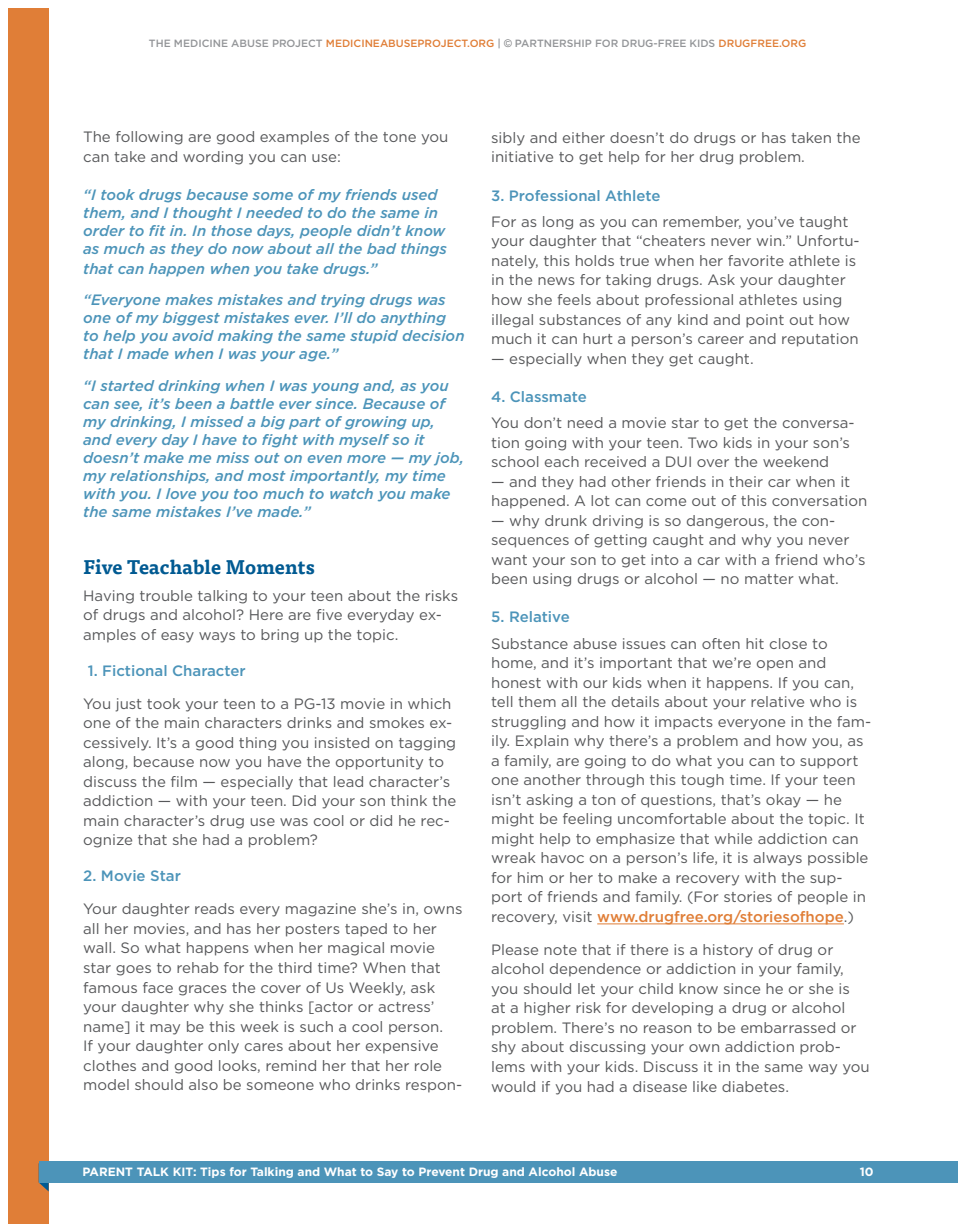
<style>
.page{position:relative;width:962px;height:1232px;background:#fff}
.page>*{position:absolute;margin:0;border:0;box-sizing:border-box;transform-origin:0 0}
.t1{font:700 19.5px "Tisa OT";color:#015a92}
.t2{font:15px/19.5px "Gotham";color:#57585a}
.t3{font:italic 500 15px/18px "Gotham";color:#4c94b9}
.t4{font:500 15px "Gotham";color:#4c94b9}
.t5{font:700 12px "Gotham";color:#fff}
.t6{font:500 10.5px "Gotham";color:#939598}
.s1{color:#e07e37}
.s2{font-family:"Arial";font-weight:400;color:#808285}
.s3{font-weight:500;color:#e07e37}
</style>
<div class="page">
<div style="left:8px;top:8px;width:41px;height:1215px;background:#e07e37"></div>
<svg style="left:39px;top:1182px;width:10px;height:9px"></svg>
<div style="left:39px;top:1160px;width:918px;height:22px;background:#4c94b9"></div>
<hr style="left:597px;top:923px;width:246px;height:1px;background:#e07e37">
<p class="t6" style="left:149px;top:37px;width:658px">THE MEDICINE ABUSE PROJECT <span class="s1">MEDICINEABUSEPROJECT.ORG</span> | <span class="s2">©</span> PARTNERSHIP FOR DRUG-FREE KIDS <span class="s1">DRUGFREE.ORG</span></p>
<p class="t2" style="left:83px;top:127px;width:366px">The following are good examples of the tone you can take and wording you can use:</p>
<p class="t3" style="left:83px;top:186px;width:365px">“I took drugs because some of my friends used them, and I thought I needed to do the same in order to fit in. In those days, people didn’t know as much as they do now about all the bad things</p>
<p class="t3" style="left:83px;top:252px;width:364px;line-height:31.5px">that can happen when you take drugs.” “Everyone makes mistakes and trying drugs was</p>
<p class="t3" style="left:83px;top:309px;width:383px">one of my biggest mistakes ever. I’ll do anything to help you avoid making the same stupid decision that I made when I was your age.”</p>
<p class="t3" style="left:83px;top:376px;width:382px">“I started drinking when I was young and, as you can see, it’s been a battle ever since. Because of my drinking, I missed a big part of growing up, and every day I have to fight with myself so it doesn’t make me miss out on even more — my job, my relationships, and most importantly, my time with you. I love you too much to watch you make the same mistakes I’ve made.”</p>
<h1 class="t1" style="left:83px;top:555px;width:233px">Five Teachable Moments</h1>
<p class="t2" style="left:83px;top:585px;width:376px">Having trouble talking to your teen about the risks of drugs and alcohol? Here are five everyday ex&shy;amples of easy ways to bring up the topic.</p>
<p class="t4" style="left:88px;top:662px;width:159px">1. Fictional Character</p>
<p class="t2" style="left:83px;top:693px;width:374px">You just took your teen to a PG-13 movie in which one of the main characters drinks and smokes ex&shy;cessively. It’s a good thing you insisted on tagging along, because now you have the opportunity to discuss the film — especially that lead character’s addiction — with your teen. Did your son think the main character’s drug use was cool or did he rec&shy;ognize that she had a problem?</p>
<p class="t4" style="left:83px;top:867px;width:99px">2. Movie Star</p>
<p class="t2" style="left:83px;top:898px;width:381px">Your daughter reads every magazine she’s in, owns all her movies, and has her posters taped to her wall. So what happens when her magical movie star goes to rehab for the third time? When that famous face graces the cover of Us Weekly, ask your daughter why she thinks [actor or actress’ name] it may be this week is such a cool person.<br>If your daughter only cares about her expensive clothes and good looks, remind her that her role model should also be someone who drinks respon-</p>
<p class="t2" style="left:491px;top:127px;width:371px">sibly and either doesn’t do drugs or has taken the initiative to get help for her drug problem.</p>
<p class="t4" style="left:491px;top:187px;width:171px">3. Professional Athlete</p>
<p class="t2" style="left:491px;top:211px;width:370px">For as long as you can remember, you’ve taught your daughter that “cheaters never win.” Unfortu&shy;nately, this holds true when her favorite athlete is in the news for taking drugs. Ask your daughter how she feels about professional athletes using illegal substances of any kind and point out how much it can hurt a person’s career and reputation</p>
<p class="t2" style="left:491px;top:348px;width:264px">— especially when they get caught.</p>
<p class="t4" style="left:491px;top:388px;width:97px">4. Classmate</p>
<p class="t2" style="left:491px;top:412px;width:365px">You don’t need a movie star to get the conversa&shy;tion going with your teen. Two kids in your son’s school each received a DUI over the weekend</p>
<p class="t2" style="left:491px;top:471px;width:377px">— and they had other friends in their car when it happened. A lot can come out of this conversation</p>
<p class="t2" style="left:491px;top:510px;width:376px">— why drunk driving is so dangerous, the con&shy;sequences of getting caught and why you never want your son to get into a car with a friend who’s been using drugs or alcohol — no matter what.</p>
<p class="t4" style="left:491px;top:608px;width:80px">5. Relative</p>
<p class="t2" style="left:491px;top:633px;width:381px">Substance abuse issues can often hit close to home, and it’s important that we’re open and honest with our kids when it happens. If you can, tell them all the details about your relative who is struggling and how it impacts everyone in the fam&shy;ily. Explain why there’s a problem and how you, as a family, are going to do what you can to support one another through this tough time. If your teen isn’t asking a ton of questions, that’s okay — he might be feeling uncomfortable about the topic. It might help to emphasize that while addiction can wreak havoc on a person’s life, it is always possible for him or her to make a recovery with the sup&shy;port of friends and family. (For stories of people in recovery, visit <span class="s3">www.drugfree.org/storiesofhope</span>.)</p>
<p class="t2" style="left:491px;top:939px;width:380px">Please note that if there is a history of drug or alcohol dependence or addiction in your family, you should let your child know since he or she is<br>at a higher risk for developing a drug or alcohol problem. There’s no reason to be embarrassed or shy about discussing your own addiction prob&shy;lems with your kids. Discuss it in the same way you would if you had a disease like diabetes.</p>
<p class="t5" style="left:82px;top:1163px;width:536px">PARENT TALK KIT: Tips for Talking and What to Say to Prevent Drug and Alcohol Abuse</p>
<p class="t5" style="left:859px;top:1163px;width:15px">10</p>
</div>
